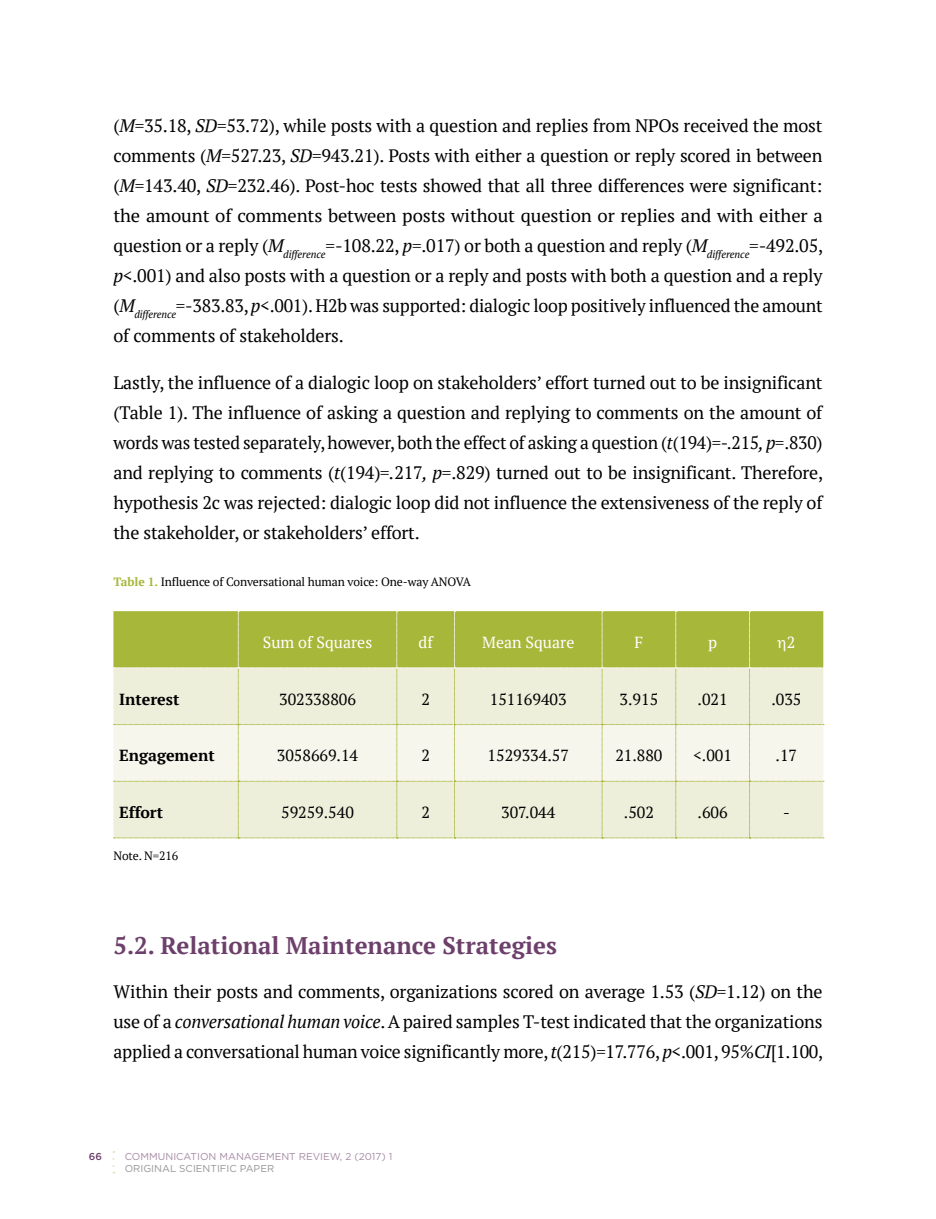
<style>
.page{position:relative;width:936px;height:1219px;background:#fff}
.page>*{position:absolute;margin:0;border:0;box-sizing:border-box;transform-origin:0 0}
.t1{font:700 24px "PT Serif";color:#6d406b}
.t2{font:18px/30px "PT Serif";letter-spacing:-.01em;color:#000;text-align:justify}
.t3{font:16px "PT Serif";color:#000}
.t4{font:16px "PT Serif";color:#fff}
.t5{font:700 16px "PT Serif";color:#000}
.t6{font:12px "PT Serif";letter-spacing:-.01em;color:#000}
.t7{font:10px "Gotham";color:#a68ba4}
.t8{font:10px "Gotham";color:#939598}
.t9{font:500 10px "Gotham";color:#6d406b}
.s1{font-style:italic}
.s2{font-weight:700;color:#a7b739}
</style>
<div class="page">
<svg style="left:113px;top:611px;width:711px;height:228px;background:#dde2b5"></svg>
<p class="t2" style="left:113px;top:111px;width:711px">(<span class="s1">M</span>=35.18, <span class="s1">SD</span>=53.72), while posts with a question and replies from NPOs received the most comments (<span class="s1">M</span>=527.23, <span class="s1">SD</span>=943.21). Posts with either a question or reply scored in between (<span class="s1">M</span>=143.40, <span class="s1">SD</span>=232.46). Post-hoc tests showed that all three differences were significant: the amount of comments between posts without question or replies and with either a question or a reply (<span class="s1">M</span><sub>difference</sub>=-108.22, <span class="s1">p</span>=.017) or both a question and reply (<span class="s1">M</span><sub>difference</sub>=-492.05, <span class="s1">p</span>&lt;.001) and also posts with a question or a reply and posts with both a question and a reply (<span class="s1">M</span><sub>difference</sub>=-383.83, <span class="s1">p</span>&lt;.001). H2b was supported: dialogic loop positively influenced the amount of comments of stakeholders.</p>
<p class="t2" style="left:113px;top:368px;width:711px">Lastly, the influence of a dialogic loop on stakeholders’ effort turned out to be insignificant (Table 1). The influence of asking a question and replying to comments on the amount of words was tested separately, however, both the effect of asking a question (<span class="s1">t</span>(194)=-.215<span class="s1">, p=</span>.830) and replying to comments (<span class="s1">t</span>(194)<span class="s1">=.</span>217<span class="s1">, p</span>=.829) turned out to be insignificant. Therefore, hypothesis 2c was rejected: dialogic loop did not influence the extensiveness of the reply of the stakeholder, or stakeholders’ effort.</p>
<p class="t6" style="left:113px;top:574px;width:359px"><span class="s2">Table 1.</span> Influence of Conversational human voice: One-way ANOVA</p>
<p class="t4" style="left:263px;top:632px;width:111px">Sum of Squares</p>
<p class="t4" style="left:418px;top:632px;width:16px">df</p>
<p class="t4" style="left:482px;top:632px;width:94px">Mean Square</p>
<p class="t4" style="left:634px;top:632px;width:10px">F</p>
<p class="t4" style="left:708px;top:632px;width:11px">p</p>
<p class="t4" style="left:787px;top:632px;width:10px">2</p>
<p class="t5" style="left:119px;top:688px;width:62px">Interest</p>
<p class="t3" style="left:279px;top:688px;width:78px">302338806</p>
<p class="t3" style="left:421px;top:688px;width:10px">2</p>
<p class="t3" style="left:490px;top:688px;width:78px">151169403</p>
<p class="t3" style="left:619px;top:688px;width:40px">3.915</p>
<p class="t3" style="left:697px;top:688px;width:32px">.021</p>
<p class="t3" style="left:771px;top:688px;width:32px">.035</p>
<p class="t5" style="left:119px;top:745px;width:97px">Engagement</p>
<p class="t3" style="left:277px;top:745px;width:83px">3058669.14</p>
<p class="t3" style="left:421px;top:745px;width:10px">2</p>
<p class="t3" style="left:487px;top:745px;width:83px">1529334.57</p>
<p class="t3" style="left:615px;top:745px;width:49px">21.880</p>
<p class="t3" style="left:693px;top:745px;width:40px">&lt;.001</p>
<p class="t3" style="left:775px;top:745px;width:23px">.17</p>
<p class="t5" style="left:119px;top:801px;width:46px">Effort</p>
<p class="t3" style="left:281px;top:802px;width:74px">59259.540</p>
<p class="t3" style="left:421px;top:802px;width:10px">2</p>
<p class="t3" style="left:501px;top:802px;width:56px">307.044</p>
<p class="t3" style="left:624px;top:802px;width:32px">.502</p>
<p class="t3" style="left:697px;top:802px;width:32px">.606</p>
<p class="t3" style="left:783px;top:802px;width:8px">-</p>
<p class="t6" style="left:113px;top:848px;width:66px">Note. N=216</p>
<h1 class="t1" style="left:113px;top:930px;width:445px">5.2. Relational Maintenance Strategies</h1>
<p class="t2" style="left:113px;top:977px;width:711px">Within their posts and comments, organizations scored on average 1.53 (<span class="s1">SD</span>=1.12) on the use of a <span class="s1">conversational human voice</span>. A paired samples T-test indicated that the organizations applied a conversational human voice significantly more, <span class="s1">t</span>(215)=17.776, <span class="s1">p</span>&lt;.001, 95%<span class="s1">CI</span>[1.100,</p>
<p class="t9" style="left:89px;top:1150px;width:15px">66</p>
<p class="t7" style="left:125px;top:1151px;width:269px">COMMUNICATION MANAGEMENT REVIEW, 2 (2017) 1</p>
<p class="t8" style="left:125px;top:1163px;width:151px">ORIGINAL SCIENTIFIC PAPER</p>
</div>
